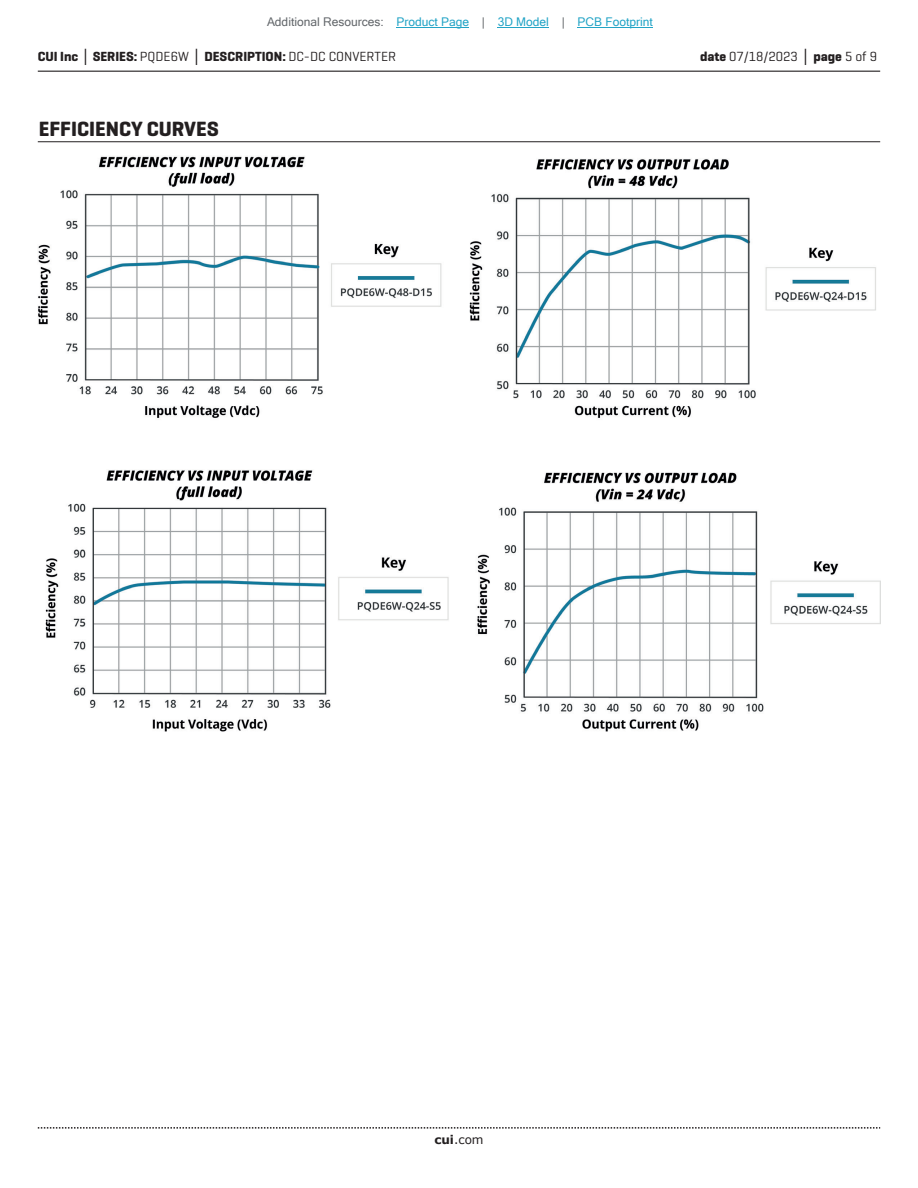
<style>
.page{position:relative;width:918px;height:1188px;background:#fff}
.page>*{position:absolute;margin:0;border:0;box-sizing:border-box;transform-origin:0 0}
.t1{font:700 21px "Geogrotesque";color:#231f20}
.t2{font:700 13.5px "Geogrotesque";color:#231f20}
.t3{font:13.5px "Geogrotesque";color:#231f20}
.t4{font:12px "Microsoft Sans Serif";color:#23a4c6}
.t5{font:12px "Verdana";color:#231f20}
.s1{color:#63676b}
.s2{font-family:"Verdana"}
.s3{font-weight:400}
.s4{font-weight:700}
.s5{font-family:"Verdana";font-weight:700}
</style>
<div class="page">
<hr style="left:38px;top:71px;width:842px;height:1px;background:#231f20">
<svg style="left:38px;top:1127px;width:842px;height:2px"></svg>
<hr style="left:38px;top:141px;width:842px;height:1px;background:#231f20">
<img style="left:38px;top:156px;width:842px;height:576px">
<hr style="left:397px;top:27px;width:72px;height:1px;background:#23a4c6">
<hr style="left:498px;top:27px;width:51px;height:1px;background:#23a4c6">
<hr style="left:578px;top:27px;width:75px;height:1px;background:#23a4c6">
<p class="t4" style="left:267px;top:15px;width:387px"><span class="s1">Additional Resources:</span> Product Page <span class="s1">|</span> 3D Model <span class="s1">|</span> PCB Footprint</p>
<p class="t2" style="left:38px;top:48px;width:360px">CUI Inc <span class="s2">│</span> SERIES: <span class="s3">PQDE6W</span> <span class="s2">│</span> DESCRIPTION: <span class="s3">DC-DC CONVERTER</span></p>
<p class="t3" style="left:700px;top:48px;width:179px"><span class="s4">date</span> 07/18/2023 <span class="s5">│</span> <span class="s4">page</span> 5 of 9</p>
<h1 class="t1" style="left:39px;top:116px;width:181px">EFFICIENCY CURVES</h1>
<p class="t5" style="left:434px;top:1131px;width:51px"><span class="s4">cui</span>.com</p>
</div>
